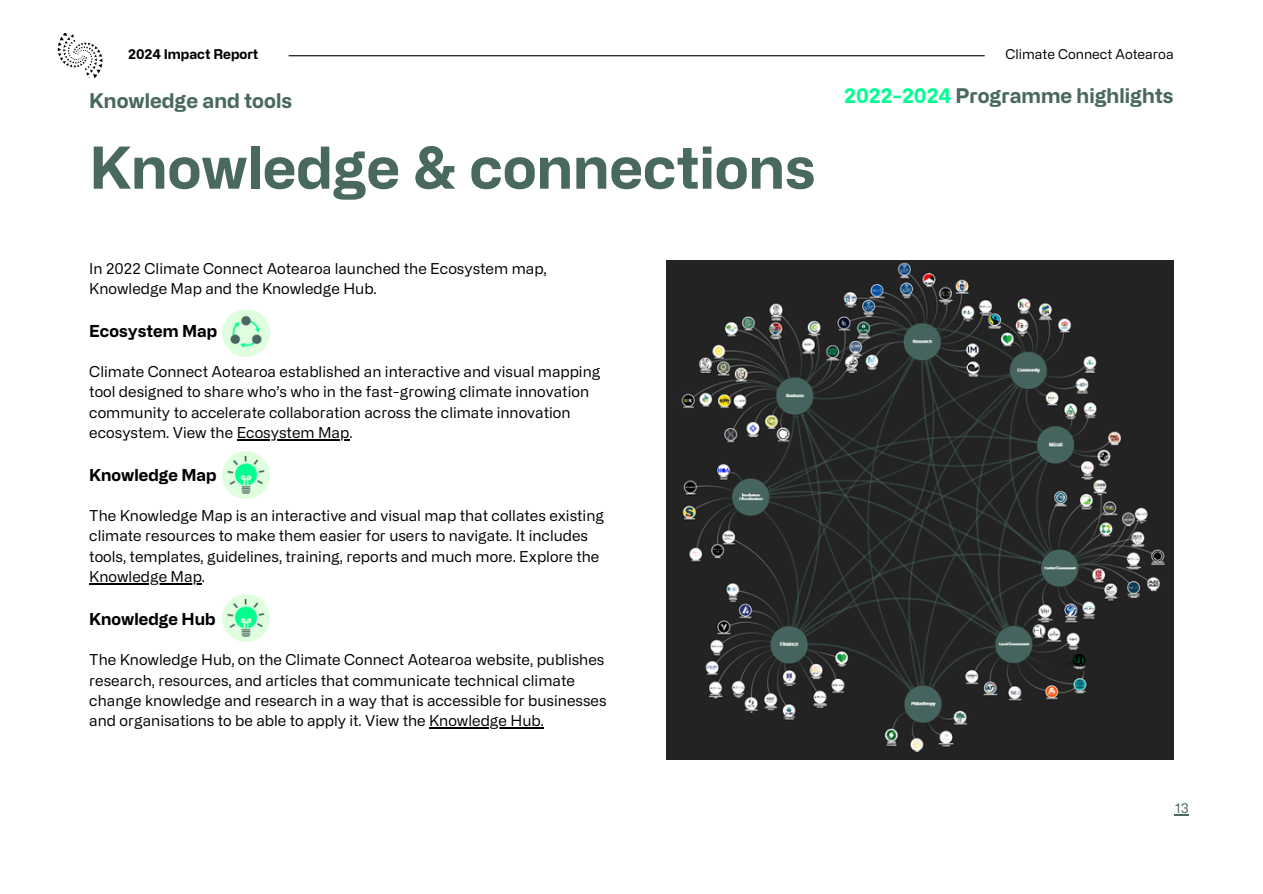
<style>
.page{position:relative;width:1263px;height:894px;background:#fff}
.page>*{position:absolute;margin:0;border:0;box-sizing:border-box;transform-origin:0 0}
.t1{font:700 57.75px "Alliance No.2";color:#49685f}
.t2{font:700 20.25px "Alliance No.2";color:#49685f}
.t3{font:700 16.5px "Alliance No.2";color:#000}
.t4{font:15px/20.2px "Alliance No.2";color:#000}
.t5{font:13.5px "Alliance No.2";color:#000}
.t6{font:700 13.5px "Alliance No.2";color:#000}
.t7{font:13.5px "Alliance No.2";color:#49685f}
.s1{color:#00ff91}
</style>
<div class="page">
<hr style="left:289px;top:55px;width:696px;height:1px;background:#000">
<img style="left:57px;top:34px;width:46px;height:44px">
<img style="left:667px;top:260px;width:506px;height:499px">
<hr style="left:237px;top:439px;width:112px;height:1px;background:#000">
<hr style="left:89px;top:583px;width:113px;height:1px;background:#000">
<hr style="left:429px;top:727px;width:115px;height:1px;background:#000">
<img style="left:222px;top:309px;width:48px;height:47px">
<img style="left:222px;top:451px;width:47px;height:47px">
<img style="left:222px;top:594px;width:47px;height:47px">
<svg style="left:1175px;top:814px;width:14px;height:1px"></svg>
<p class="t6" style="left:128px;top:46px;width:132px">2024 Impact Report</p>
<h5 class="t5" style="left:1005px;top:46px;width:170px">Climate Connect Aotearoa</h5>
<p class="t2" style="left:89px;top:88px;width:204px">Knowledge and tools</p>
<p class="t2" style="left:844px;top:84px;width:331px"><span class="s1">2022-2024</span> Programme highlights</p>
<h2 class="t1" style="left:89px;top:133px;width:728px">Knowledge &amp; connections</h2>
<h2 class="t4" style="left:89px;top:257px;width:459px">In 2022 Climate Connect Aotearoa launched the Ecosystem map,<br>Knowledge Map and the Knowledge Hub.</h2>
<h1 class="t3" style="left:89px;top:320px;width:129px">Ecosystem Map</h1>
<h4 class="t4" style="left:89px;top:361px;width:513px">Climate Connect Aotearoa established an interactive and visual mapping tool designed to share who’s who in the fast-growing climate innovation community to accelerate collaboration across the climate innovation ecosystem. View the Ecosystem Map.</h4>
<h3 class="t3" style="left:89px;top:464px;width:129px">Knowledge Map</h3>
<h3 class="t4" style="left:89px;top:505px;width:516px">The Knowledge Map is an interactive and visual map that collates existing climate resources to make them easier for users to navigate. It includes</h3>
<h4 class="t4" style="left:89px;top:545px;width:512px">tools, templates, guidelines, training, reports and much more. Explore the</h4>
<h3 class="t4" style="left:89px;top:565px;width:117px">Knowledge Map.</h3>
<h3 class="t3" style="left:89px;top:608px;width:128px">Knowledge Hub</h3>
<h3 class="t4" style="left:89px;top:649px;width:517px">The Knowledge Hub, on the Climate Connect Aotearoa website, publishes</h3>
<h4 class="t4" style="left:89px;top:669px;width:519px">research, resources, and articles that communicate technical climate change knowledge and research in a way that is accessible for businesses and organisations to be able to apply it. View the Knowledge Hub.</h4>
<h4 class="t7" style="left:1175px;top:799px;width:16px">13</h4>
</div>
